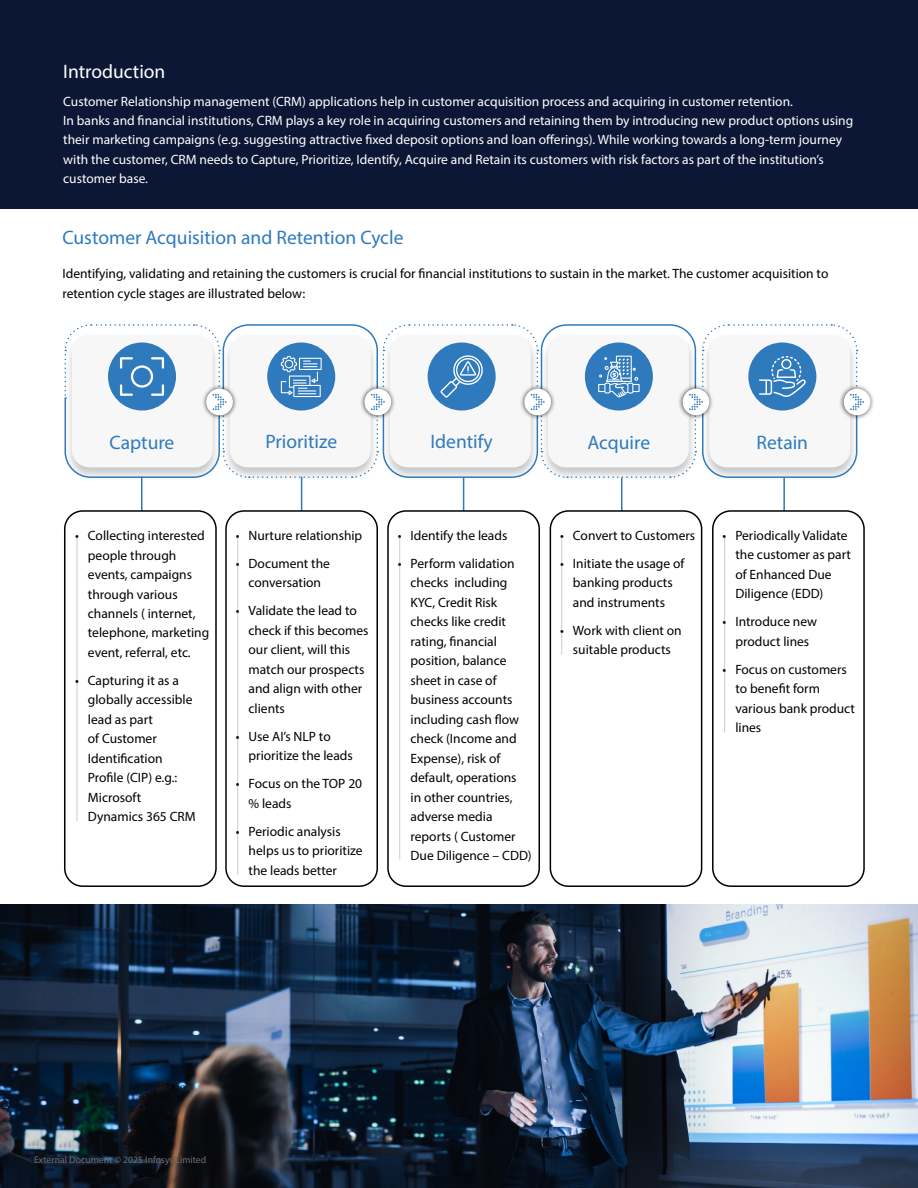
<style>
.page{position:relative;width:918px;height:1188px;background:#fff}
.page>*{position:absolute;margin:0;border:0;box-sizing:border-box;transform-origin:0 0}
.t1{font:19.5px "Myriad Pro";color:#2f7abd}
.t2{font:19.5px "Myriad Pro";color:#fff}
.t3{font:13.5px/19.5px "Myriad Pro";color:#000101}
.t4{font:13.5px/19.5px "Myriad Pro";color:#fff}
.t5{font:9.75px "Myriad Pro";color:#6d6e71}
</style>
<div class="page">
<img style="left:0;top:904px;width:918px;height:284px">
<hr style="left:141px;top:477px;width:1px;height:49px;background:#2f7abd">
<hr style="left:463px;top:478px;width:1px;height:49px;background:#2f7abd">
<hr style="left:301px;top:477px;width:1px;height:49px;background:#2f7abd">
<hr style="left:621px;top:478px;width:1px;height:49px;background:#2f7abd">
<hr style="left:783px;top:478px;width:2px;height:49px;background:#2f7abd">
<div style="left:0;top:0;width:918px;height:208px;background:#0c1735"></div>
<div style="left:64px;top:332px;width:157px;height:150px;background:#fefefe"></div>
<div style="left:382px;top:332px;width:157px;height:150px;background:#fefefe"></div>
<div style="left:701px;top:332px;width:158px;height:150px;background:#fefefe"></div>
<div style="left:222px;top:332px;width:157px;height:150px;background:#fefefe"></div>
<div style="left:540px;top:332px;width:157px;height:150px;background:#fefefe"></div>
<div style="left:839px;top:384px;width:36px;height:36px;background:#000;opacity:.75"></div>
<div style="left:844px;top:389px;width:26px;height:26px;background:#fff;border-radius:50%"></div>
<svg style="left:64px;top:324px;width:800px;height:155px"></svg>
<div style="left:64px;top:510px;width:153px;height:377px;border:2px solid #000;border-radius:18px"></div>
<div style="left:226px;top:511px;width:151px;height:375px;background:#fff;border-radius:18px"></div>
<div style="left:225px;top:510px;width:153px;height:377px;border:2px solid #000;border-radius:18px"></div>
<div style="left:388px;top:511px;width:151px;height:375px;background:#fff;border-radius:18px"></div>
<div style="left:387px;top:510px;width:153px;height:377px;border:2px solid #000;border-radius:18px"></div>
<div style="left:550px;top:510px;width:152px;height:377px;border:2px solid #000;border-radius:18px"></div>
<div style="left:712px;top:510px;width:153px;height:377px;border:2px solid #000;border-radius:18px"></div>
<hr style="left:76px;top:538px;width:2px;height:283px;background:#001513">
<hr style="left:237px;top:538px;width:1px;height:337px;background:#001513">
<hr style="left:399px;top:538px;width:1px;height:321px;background:#001513">
<hr style="left:561px;top:538px;width:1px;height:117px;background:#001513">
<hr style="left:724px;top:538px;width:1px;height:195px;background:#001513">
<h1 class="t2" style="left:63px;top:59px;width:104px">Introduction</h1>
<p class="t4" style="left:63px;top:91px;width:792px">Customer Relationship management (CRM) applications help in customer acquisition process and acquiring in customer retention.<br>In banks and financial institutions, CRM plays a key role in acquiring customers and retaining them by introducing new product options using their marketing campaigns (e.g. suggesting attractive fixed deposit options and loan offerings). While working towards a long-term journey with the customer, CRM needs to Capture, Prioritize, Identify, Acquire and Retain its customers with risk factors as part of the institution’s customer base.</p>
<h1 class="t1" style="left:63px;top:226px;width:342px">Customer Acquisition and Retention Cycle</h1>
<p class="t3" style="left:63px;top:264px;width:767px">Identifying, validating and retaining the customers is crucial for financial institutions to sustain in the market. The customer acquisition to retention cycle stages are illustrated below:</p>
<h1 class="t1" style="left:110px;top:431px;width:66px">Capture</h1>
<h1 class="t1" style="left:265px;top:430px;width:73px">Prioritize</h1>
<h1 class="t1" style="left:431px;top:430px;width:64px">Identify</h1>
<h1 class="t1" style="left:588px;top:431px;width:64px">Acquire</h1>
<h1 class="t1" style="left:757px;top:431px;width:53px">Retain</h1>
<p class="t3" style="left:88px;top:526px;width:123px;text-indent:-13px">• Collecting interested people through events, campaigns through various channels ( internet, telephone, marketing event, referral, etc.</p>
<p class="t3" style="left:88px;top:671px;width:109px;text-indent:-13px">• Capturing it as a globally accessible lead as part<br>of Customer<br>Identification<br>Profile (CIP) e.g.:<br>Microsoft<br>Dynamics 365 CRM</p>
<p class="t3" style="left:236px;top:525px;width:128px">• Nurture relationship</p>
<p class="t3" style="left:236px;top:553px;width:96px;text-align:center">• Document the conversation</p>
<p class="t3" style="left:249px;top:601px;width:122px;text-indent:-13px">• Validate the lead to check if this becomes our client, will this match our prospects and align with other clients</p>
<p class="t3" style="left:249px;top:726px;width:106px;text-indent:-13px">• Use AI’s NLP to prioritize the leads</p>
<p class="t3" style="left:249px;top:774px;width:115px;text-indent:-13px">• Focus on the TOP 20 % leads</p>
<p class="t3" style="left:249px;top:821px;width:116px;text-indent:-13px">• Periodic analysis helps us to prioritize the leads better</p>
<p class="t3" style="left:398px;top:525px;width:111px">• Identify the leads</p>
<p class="t3" style="left:411px;top:553px;width:123px;text-indent:-13px">• Perform validation checks including<br>KYC, Credit Risk checks like credit rating, financial position, balance sheet in case of business accounts including cash flow check (Income and<br>Expense), risk of default, operations<br>in other countries, adverse media reports ( Customer<br>Due Diligence – CDD)</p>
<p class="t3" style="left:560px;top:525px;width:137px">• Convert to Customers</p>
<p class="t3" style="left:560px;top:553px;width:126px;text-align:center">• Initiate the usage of banking products and instruments</p>
<p class="t3" style="left:560px;top:620px;width:123px;text-align:center">• Work with client on suitable products</p>
<p class="t3" style="left:735px;top:525px;width:117px;text-indent:-13px">• Periodically Validate the customer as part of Enhanced Due<br>Diligence (EDD)</p>
<p class="t3" style="left:723px;top:612px;width:96px;text-align:center">• Introduce new product lines</p>
<p class="t3" style="left:735px;top:659px;width:121px;text-indent:-13px">• Focus on customers to benefit form various bank product lines</p>
<p class="t5" style="left:34px;top:1154px;width:174px">External Document © 2025 Infosys Limited</p>
</div>
